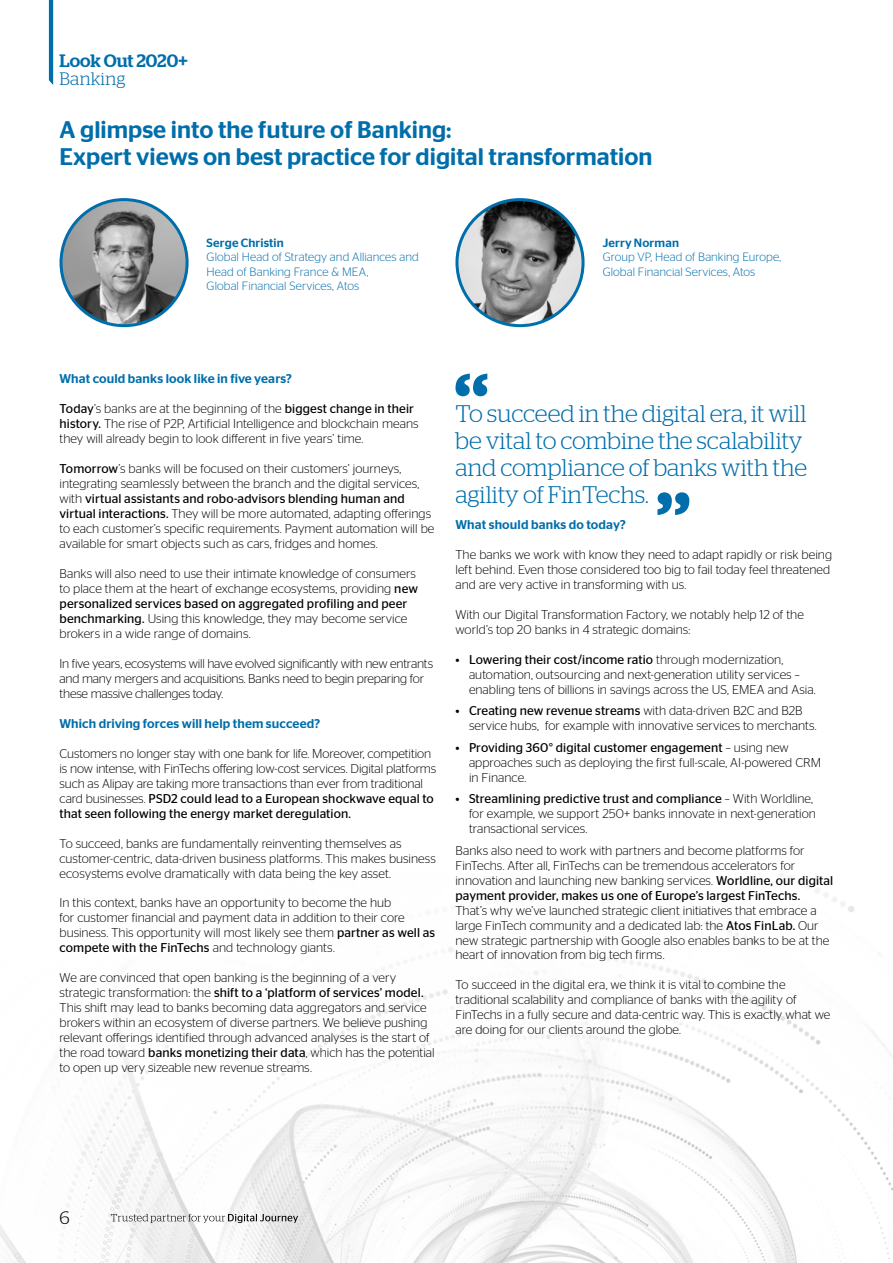
<style>
.page{position:relative;width:893px;height:1263px;background:#fff}
.page>*{position:absolute;margin:0;border:0;box-sizing:border-box;transform-origin:0 0}
.t1{font:300 24px/27px "Stag";color:#006eab}
.t2{font:500 24px/27px "Stag Sans";color:#006eab}
.t3{font:500 18px "Stag";color:#006eab}
.t4{font:300 18px "Stag";letter-spacing:.01em;color:#006eab}
.t5{font:300 18px "Stag";color:#000}
.t6{font:300 12.75px/15px "Stag Sans";color:#000}
.t7{font:300 12.75px/15px "Stag Sans";letter-spacing:-.02em;color:#000}
.t8{font:500 12.75px "Stag Sans";letter-spacing:.01em;color:#006eab}
.t9{font:300 12px/14.4px "Stag Sans";letter-spacing:.005em;color:#006eab}
.t10{font:500 12px "Stag Sans";letter-spacing:.015em;color:#006eab}
.s1{font-weight:400}
</style>
<div class="page">
<svg style="left:49px;top:0;width:4px;height:85px"></svg>
<img style="left:0;top:873px;width:893px;height:390px">
<img style="left:61px;top:200px;width:126px;height:126px;border-radius:63px">
<div style="left:60px;top:198px;width:129px;height:129px;border:3px solid #006eab;border-radius:50%"></div>
<img style="left:457px;top:200px;width:126px;height:126px;border-radius:63px">
<div style="left:455px;top:198px;width:130px;height:129px;border:3px solid #006eab;border-radius:50%"></div>
<svg style="left:455px;top:374px;width:32px;height:22px"></svg>
<svg style="left:657px;top:492px;width:32px;height:23px"></svg>
<svg style="left:111px;top:1214px;width:187px;height:9px"></svg>
<h2 class="t3" style="left:60px;top:50px;width:129px">Look Out 2020+</h2>
<h2 class="t4" style="left:60px;top:69px;width:67px">Banking</h2>
<h1 class="t2" style="left:60px;top:116px;width:594px">A glimpse into the future of Banking:<br>Expert views on best practice for digital transformation</h1>
<p class="t10" style="left:207px;top:236px;width:79px">Serge Christin</p>
<p class="t9" style="left:207px;top:250px;width:214px">Global Head of Strategy and Alliances and<br>Head of Banking France &amp; MEA,<br>Global Financial Services, Atos</p>
<p class="t10" style="left:603px;top:236px;width:78px">Jerry Norman</p>
<p class="t9" style="left:603px;top:250px;width:180px">Group VP, Head of Banking Europe,<br>Global Financial Services, Atos</p>
<p class="t8" style="left:60px;top:372px;width:234px">What could banks look like in five years?</p>
<p class="t6" style="left:60px;top:401px;width:361px"><span class="s1">Today</span>’s banks are at the beginning of the <span class="s1">biggest change in their history.</span> The rise of P2P, Artificial Intelligence and blockchain means they will already begin to look different in five years’ time.</p>
<p class="t6" style="left:60px;top:461px;width:376px"><span class="s1">Tomorrow</span>’s banks will be focused on their customers’ journeys, integrating seamlessly between the branch and the digital services, with <span class="s1">virtual assistants and robo-advisors blending human and virtual interactions.</span> They will be more automated, adapting offerings to each customer’s specific requirements. Payment automation will be available for smart objects such as cars, fridges and homes.</p>
<p class="t6" style="left:60px;top:566px;width:360px">Banks will also need to use their intimate knowledge of consumers to place them at the heart of exchange ecosystems, providing <span class="s1">new personalized services based on aggregated profiling and peer benchmarking.</span> Using this knowledge, they may become service brokers in a wide range of domains.</p>
<p class="t7" style="left:60px;top:656px;width:375px">In five years, ecosystems will have evolved significantly with new entrants and many mergers and acquisitions. Banks need to begin preparing for these massive challenges today.</p>
<p class="t8" style="left:60px;top:716px;width:262px">Which driving forces will help them succeed?</p>
<p class="t6" style="left:60px;top:745px;width:378px">Customers no longer stay with one bank for life. Moreover, competition is now intense, with FinTechs offering low-cost services. Digital platforms such as Alipay are taking more transactions than ever from traditional card businesses. <span class="s1">PSD2 could lead to a European shockwave equal to that seen following the energy market deregulation.</span></p>
<p class="t6" style="left:60px;top:835px;width:378px">To succeed, banks are fundamentally reinventing themselves as customer-centric, data-driven business platforms. This makes business ecosystems evolve dramatically with data being the key asset.</p>
<p class="t6" style="left:60px;top:895px;width:377px">In this context, banks have an opportunity to become the hub<br>for customer financial and payment data in addition to their core business. This opportunity will most likely see them <span class="s1">partner as well as compete with the FinTechs</span> and technology giants.</p>
<p class="t6" style="left:60px;top:970px;width:377px">We are convinced that open banking is the beginning of a very strategic transformation: the <span class="s1">shift to a ‘platform of services’ model.<br></span>This shift may lead to banks becoming data aggregators and service brokers within an ecosystem of diverse partners. We believe pushing relevant offerings identified through advanced analyses is the start of the road toward <span class="s1">banks monetizing their data</span>, which has the potential to open up very sizeable new revenue streams.</p>
<h1 class="t1" style="left:455px;top:399px;width:353px">To succeed in the digital era, it will be vital to combine the scalability and compliance of banks with the agility of FinTechs.</h1>
<p class="t8" style="left:455px;top:517px;width:172px">What should banks do today?</p>
<p class="t6" style="left:455px;top:547px;width:378px">The banks we work with know they need to adapt rapidly or risk being left behind. Even those considered too big to fail today feel threatened and are very active in transforming with us.</p>
<p class="t6" style="left:455px;top:607px;width:350px">With our Digital Transformation Factory, we notably help 12 of the world’s top 20 banks in 4 strategic domains:</p>
<p class="t6" style="left:469px;top:652px;width:348px;text-indent:-14px"><span class="s1">• Lowering their cost/income ratio</span> through modernization, automation, outsourcing and next-generation utility services – enabling tens of billions in savings across the US, EMEA and Asia.</p>
<p class="t6" style="left:469px;top:703px;width:349px;text-indent:-14px"><span class="s1">• Creating new revenue streams</span> with data-driven B2C and B2B service hubs, for example with innovative services to merchants.</p>
<p class="t6" style="left:469px;top:740px;width:354px;text-indent:-14px"><span class="s1">• Providing 360° digital customer engagement</span> – using new approaches such as deploying the first full-scale, AI-powered CRM in Finance.</p>
<p class="t6" style="left:469px;top:791px;width:348px;text-indent:-14px"><span class="s1">• Streamlining predictive trust and compliance</span> – With Worldline, for example, we support 250+ banks innovate in next-generation transactional services.</p>
<p class="t6" style="left:455px;top:842px;width:379px">Banks also need to work with partners and become platforms for FinTechs. After all, FinTechs can be tremendous accelerators for innovation and launching new banking services. <span class="s1">Worldline, our digital payment provider, makes us one of Europe’s largest FinTechs.</span></p>
<p class="t6" style="left:455px;top:902px;width:375px">That’s why we’ve launched strategic client initiatives that embrace a large FinTech community and a dedicated lab: the <span class="s1">Atos FinLab.</span> Our new strategic partnership with Google also enables banks to be at the heart of innovation from big tech firms.</p>
<p class="t6" style="left:455px;top:977px;width:376px">To succeed in the digital era, we think it is vital to combine the traditional scalability and compliance of banks with the agility of FinTechs in a fully secure and data-centric way. This is exactly what we are doing for our clients around the globe.</p>
<h2 class="t5" style="left:60px;top:1207px;width:12px">6</h2>
</div>
